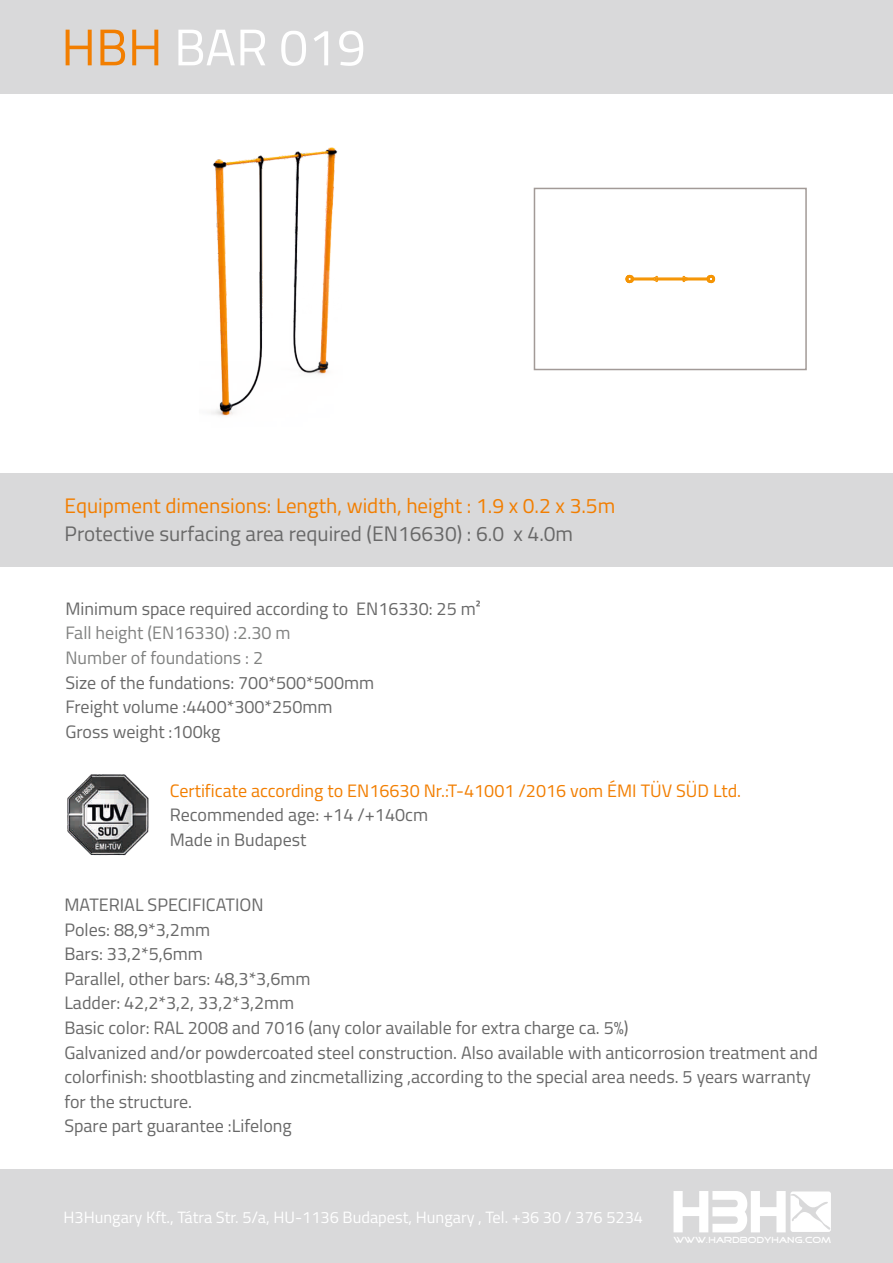
<style>
.page{position:relative;width:893px;height:1263px;background:#fff}
.page>*{position:absolute;margin:0;border:0;box-sizing:border-box;transform-origin:0 0}
.t1{font:51.6px "Titillium";color:#fff}
.t2{font:21px "Titillium";color:#f27e00}
.t3{font:21px "Titillium";color:#686868}
.t4{font:18px/24.6px "Titillium";color:#686868}
.t5{font:18px "Titillium";color:#f27e00}
.t6{font:18px/24.6px "Titillium";color:#818281}
.t7{font:16.35px "Titillium";color:#fff}
.t8{font:9px "Good Times";color:#fff}
.s1{color:#f27e00}
</style>
<div class="page">
<div style="left:534px;top:188px;width:273px;height:182px;border:2px solid #a29a97"></div>
<svg style="left:625px;top:274px;width:91px;height:10px"></svg>
<div style="left:0;top:1170px;width:893px;height:93px;background:#d9d9da"></div>
<div style="left:0;top:473px;width:893px;height:93px;background:#d9d9da"></div>
<div style="left:0;top:0;width:893px;height:93px;background:#d9d9da"></div>
<img style="left:67px;top:774px;width:82px;height:82px">
<svg style="left:673px;top:1191px;width:158px;height:42px"></svg>
<img style="left:211px;top:147px;width:127px;height:269px">
<h1 class="t1" style="left:61px;top:27px;width:306px"><span class="s1">HBH</span> BAR 019</h1>
<p class="t2" style="left:65px;top:497px;width:552px">Equipment dimensions: Length, width, height : 1.9 x 0.2 x 3.5m</p>
<p class="t3" style="left:65px;top:526px;width:510px">Protective surfacing area required (EN16630) : 6.0 x 4.0m</p>
<p class="t4" style="left:65px;top:598px;width:417px">Minimum space required according to EN16330: 25 m²</p>
<p class="t6" style="left:65px;top:623px;width:227px">Fall height (EN16330) :2.30 m<br>Number of foundations : 2</p>
<p class="t4" style="left:65px;top:672px;width:310px">Size of the fundations: 700*500*500mm<br>Freight volume :4400*300*250mm<br>Gross weight :100kg</p>
<p class="t5" style="left:170px;top:783px;width:573px">Certificate according to EN16630 Nr.:T-41001 /2016 vom ÉMI TÜV SÜD Ltd.</p>
<p class="t4" style="left:170px;top:805px;width:260px">Recommended age: +14 /+140cm<br>Made in Budapest</p>
<p class="t4" style="left:64px;top:894px;width:755px">MATERIAL SPECIFICATION<br>Poles: 88,9*3,2mm<br>Bars: 33,2*5,6mm<br>Parallel, other bars: 48,3*3,6mm<br>Ladder: 42,2*3,2, 33,2*3,2mm<br>Basic color: RAL 2008 and 7016 (any color available for extra charge ca. 5%)<br>Galvanized and/or powdercoated steel construction. Also available with anticorrosion treatment and colorfinish: shootblasting and zincmetallizing ,according to the special area needs. 5 years warranty for the structure.<br>Spare part guarantee :Lifelong</p>
<p class="t7" style="left:63px;top:1211px;width:581px">H3Hungary Kft., Tátra Str. 5/a, HU-1136 Budapest, Hungary , Tel. +36 30 / 376 5234</p>
<p class="t8" style="left:673px;top:1237px;width:160px">WWW.HARDBODYHANG.COM</p>
</div>
